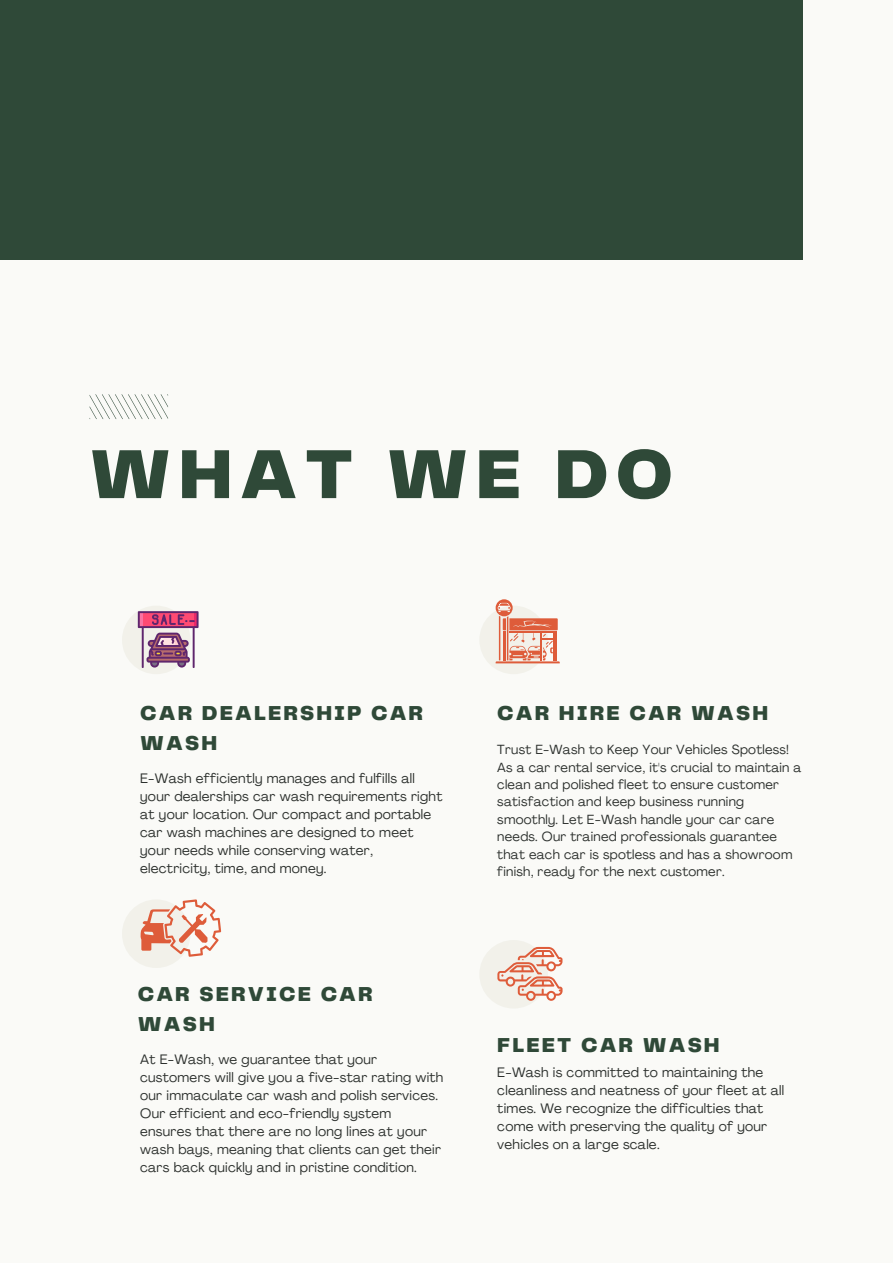
<style>
.page{position:relative;width:893px;height:1264px;background:#fff}
.page>*{position:absolute;margin:0;border:0;box-sizing:border-box;transform-origin:0 0}
.t1{font:900 72px "Telegraf";letter-spacing:.1em;color:#2f4938}
.t2{font:900 21px/29.2px "Telegraf";letter-spacing:.1em;color:#2f4938}
.t3{font:13.5px/18px "Agrandir";letter-spacing:.02em;color:#2c302d}
.t4{font:13.05px/17.4px "Agrandir";letter-spacing:.02em;color:#2c302d}
</style>
<div class="page">
<div style="left:0;top:0;width:892px;height:1262px;background:#fafaf7"></div>
<svg style="left:90px;top:394px;width:78px;height:25px"></svg>
<div style="left:0;top:0;width:803px;height:259px;background:#2f4938"></div>
<div style="left:122px;top:605px;width:68px;height:69px;background:#f2f1ea;border-radius:50%"></div>
<div style="left:479px;top:605px;width:69px;height:69px;background:#f2f1ea;border-radius:50%"></div>
<div style="left:122px;top:899px;width:68px;height:69px;background:#f2f1ea;border-radius:50%"></div>
<div style="left:479px;top:940px;width:69px;height:68px;background:#f2f1ea;border-radius:50%"></div>
<svg style="left:495px;top:599px;width:64px;height:64px"></svg>
<svg style="left:138px;top:611px;width:60px;height:57px"></svg>
<svg style="left:140px;top:899px;width:81px;height:57px"></svg>
<svg style="left:497px;top:946px;width:65px;height:54px"></svg>
<h1 class="t1" style="left:89px;top:423px;width:585px">WHAT WE DO</h1>
<h2 class="t2" style="left:140px;top:699px;width:284px">CAR DEALERSHIP CAR<br>WASH</h2>
<p class="t3" style="left:140px;top:769px;width:304px">E-Wash efficiently manages and fulfills all your dealerships car wash requirements right at your location. Our compact and portable car wash machines are designed to meet your needs while conserving water, electricity, time, and money.</p>
<h2 class="t2" style="left:138px;top:980px;width:236px">CAR SERVICE CAR<br>WASH</h2>
<p class="t3" style="left:140px;top:1050px;width:305px">At E-Wash, we guarantee that your customers will give you a five-star rating with our immaculate car wash and polish services.<br>Our efficient and eco-friendly system ensures that there are no long lines at your wash bays, meaning that clients can get their cars back quickly and in pristine condition.</p>
<h2 class="t2" style="left:497px;top:699px;width:272px">CAR HIRE CAR WASH</h2>
<p class="t4" style="left:497px;top:740px;width:305px">Trust E-Wash to Keep Your Vehicles Spotless!<br>As a car rental service, it's crucial to maintain a clean and polished fleet to ensure customer satisfaction and keep business running smoothly. Let E-Wash handle your car care needs. Our trained professionals guarantee that each car is spotless and has a showroom finish, ready for the next customer.</p>
<h2 class="t2" style="left:497px;top:1030px;width:224px">FLEET CAR WASH</h2>
<p class="t3" style="left:497px;top:1063px;width:288px">E-Wash is committed to maintaining the cleanliness and neatness of your fleet at all times. We recognize the difficulties that come with preserving the quality of your vehicles on a large scale.</p>
</div>
